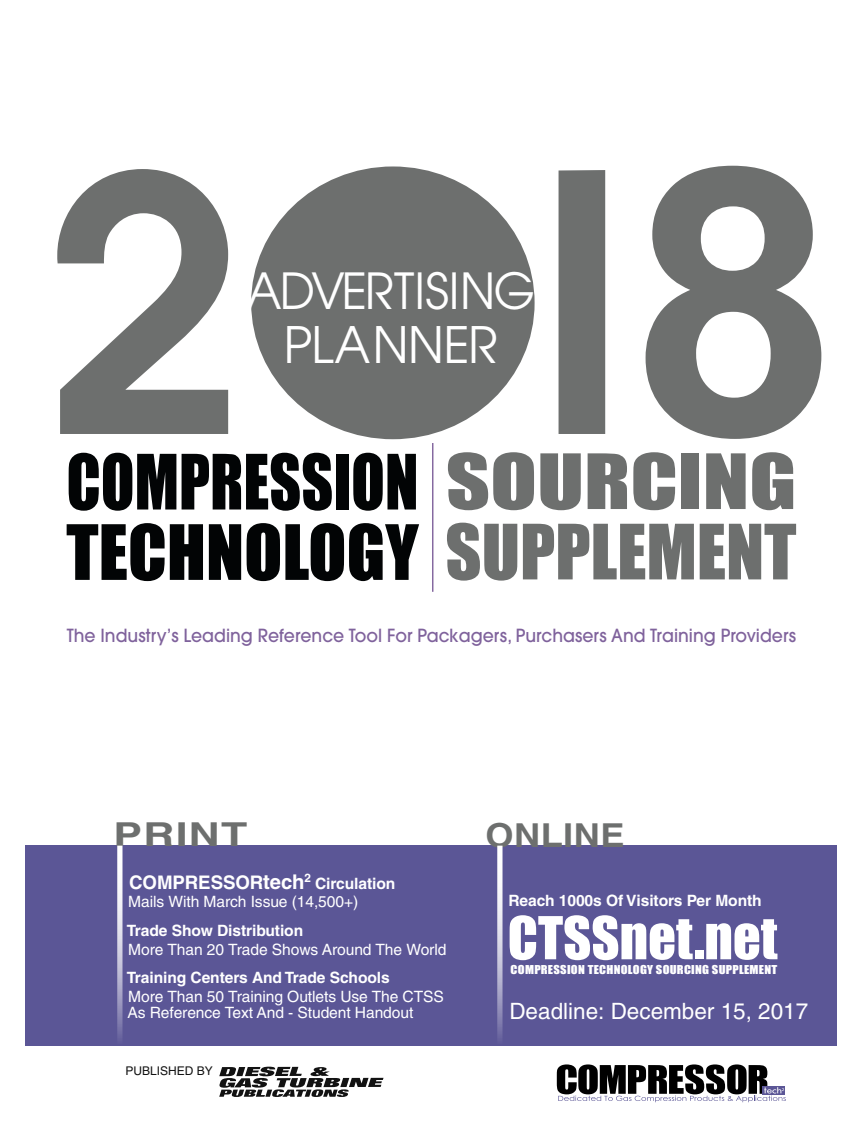
<style>
.page{position:relative;width:864px;height:1134px;background:#fff}
.page>*{position:absolute;margin:0;border:0;box-sizing:border-box;transform-origin:0 0}
.t1{font:700 373.5px "Arial";color:#6d6f6e}
.t2{font:70.35px/70.3px "Impact";color:#020405;scale:.88 1}
.t3{font:54.6px "Impact";color:#fff}
.t4{font:49.95px "Avant Garde";letter-spacing:-.005em;color:#fff}
.t5{font:49.5px "Avant Garde";letter-spacing:-.02em;color:#fff;scale:.96 1}
.t6{font:700 33px "Helvetica";letter-spacing:.01em;color:#6d6f6e;scale:1.1 1}
.t7{font:700 33px "Helvetica";letter-spacing:.01em;color:#6d6f6e;scale:1.3 1}
.t8{font:22.5px "Helvetica";color:#fff}
.t9{font:500 18px "Avant Garde";color:#7f629c;scale:.96 1}
.t10{font:15.6px/18.8px "Helvetica";letter-spacing:-.005em;color:#fff}
.t11{font:700 15.6px "Helvetica";letter-spacing:-.005em;color:#fff}
.t12{font:12px "Helvetica";color:#121212}
.t13{font:11.4px "Impact";letter-spacing:.02em;color:#fff;scale:1.11 1}
.s1{color:#6d6f6e}
.s2{font-weight:700;font-size:18.75px}
.s3{font-weight:700;font-size:20.25px}
.s4{font-weight:700}
</style>
<div class="page">
<div style="left:26px;top:845px;width:811px;height:201px;background:#5b5696"></div>
<svg style="left:219px;top:1067px;width:165px;height:30px"></svg>
<svg style="left:557px;top:1064px;width:229px;height:38px"></svg>
<hr style="left:432px;top:443px;width:1px;height:149px;background:#7f629c">
<svg style="left:117px;top:846px;width:6px;height:193px"></svg>
<svg style="left:497px;top:846px;width:6px;height:193px"></svg>
<svg style="left:57px;top:169px;width:548px;height:265px;fill:#6d6f6e"></svg>
<h3 class="t5" style="left:247px;top:262px;width:302px">ADVERTISING</h3>
<h3 class="t4" style="left:284px;top:316px;width:215px">PLANNER</h3>
<h1 class="t1" style="left:630px;top:93px;width:209px">8</h1>
<h2 class="t2" style="left:66px;top:445px;width:831px">COMPRESSION <span class="s1">SOURCING<br></span>TECHNOLOGY <span class="s1">SUPPLEMENT</span></h2>
<p class="t9" style="left:67px;top:625px;width:761px">The Industry’s Leading Reference Tool For Packagers, Purchasers And Training Providers</p>
<h3 class="t7" style="left:114px;top:814px;width:104px">PRINT</h3>
<h3 class="t6" style="left:486px;top:815px;width:128px">ONLINE</h3>
<p class="t10" style="left:128px;top:874px;width:269px"><span class="s2">COMPRESSOR</span><span class="s3">tech</span><sup>2</sup> <span class="s4">Circulation<br></span>Mails With March Issue (14,500+)</p>
<p class="t11" style="left:127px;top:921px;width:178px">Trade Show Distribution</p>
<p class="t10" style="left:128px;top:940px;width:320px">More Than 20 Trade Shows Around The World</p>
<p class="t11" style="left:127px;top:968px;width:265px">Training Centers And Trade Schools</p>
<p class="t10" style="left:127px;top:988px;width:318px;line-height:16.5px">More Than 50 Training Outlets Use The CTSS<br>As Reference Text And - Student Handout</p>
<p class="t12" style="left:125px;top:1064px;width:89px">PUBLISHED BY</p>
<p class="t11" style="left:508px;top:891px;width:255px">Reach 1000s Of Visitors Per Month</p>
<h3 class="t3" style="left:508px;top:896px;width:271px">CTSSnet.net</h3>
<p class="t13" style="left:511px;top:961px;width:242px">COMPRESSION TECHNOLOGY SOURCING SUPPLEMENT</p>
<h3 class="t8" style="left:509px;top:998px;width:300px">Deadline: December 15, 2017</h3>
</div>
